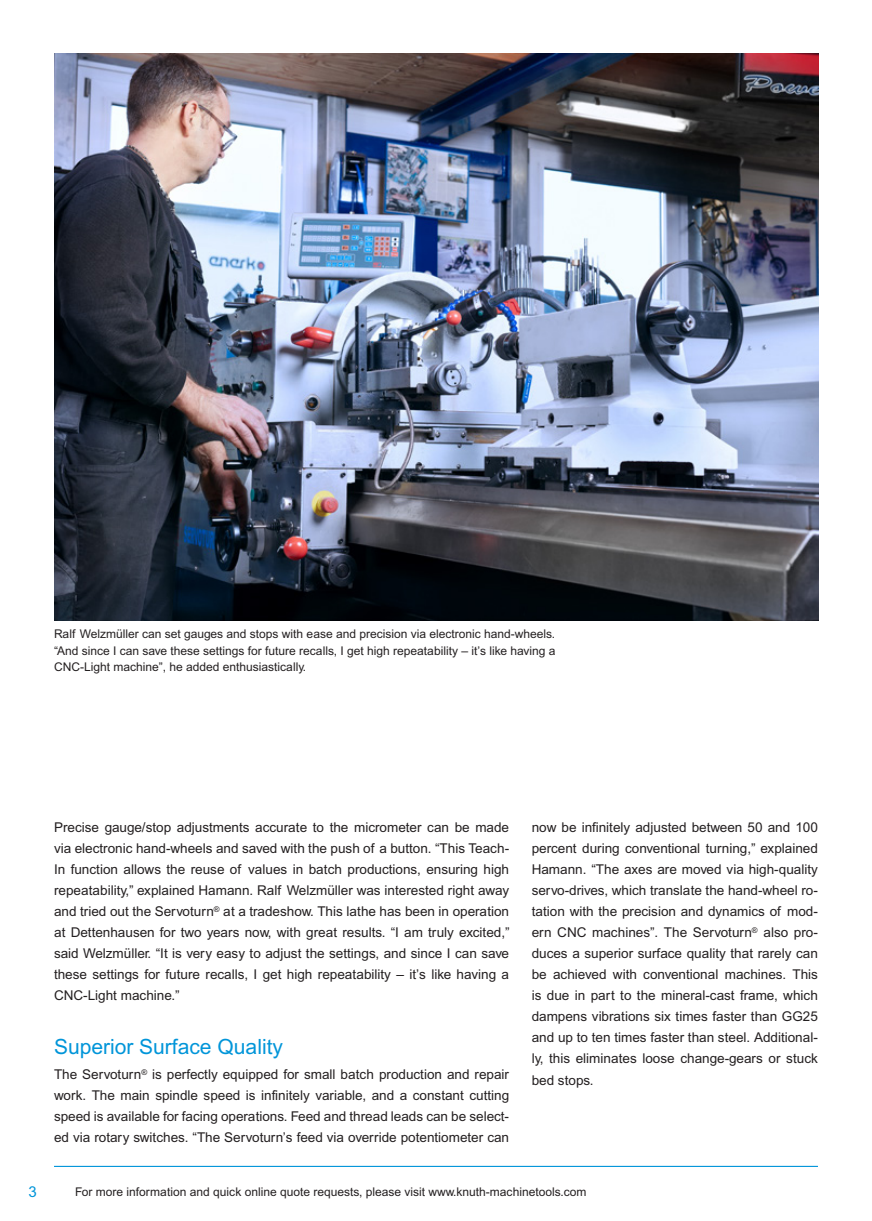
<style>
.page{position:relative;width:872px;height:1221px;background:#fff}
.page>*{position:absolute;margin:0;border:0;box-sizing:border-box;transform-origin:0 0}
.fliesstext-redaktion{font:21px "Arial MT Pro Cyr";color:#0095d9}
.Seitenzahl{font:15px "Arial MT Pro";color:#0095d9}
.fliesstext-redaktion-2{font:13.5px/21px "Arial MT Pro";color:#231f20;text-align:justify}
.Grundtext{font:12px/16.5px "Arial MT Pro";color:#231f20;text-align:justify}
</style>
<div class="page">
<img style="left:54px;top:54px;width:765px;height:567px">
<hr style="left:54px;top:1165px;width:764px;height:1px;background:#0095d9">
<p class="Grundtext" style="left:54px;top:626px;width:503px">Ralf Welzmüller can set gauges and stops with ease and precision via electronic hand-wheels. “And since I can save these settings for future recalls, I get high repeatability – it’s like having a CNC-Light machine”, he added enthusiastically.</p>
<p class="fliesstext-redaktion-2" style="left:54px;top:817px;width:457px">Precise gauge/stop adjustments accurate to the micrometer can be made via electronic hand-wheels and saved with the push of a button. “This Teach-In function allows the reuse of values in batch productions, ensuring high repeatability,” explained Hamann. Ralf Welzmüller was interested right away and tried out the Servoturn<sup>®</sup> at a tradeshow. This lathe has been in operation at Dettenhausen for two years now, with great results. “I am truly excited,” said Welzmüller. “It is very easy to adjust the settings, and since I can save these settings for future recalls, I get high repeatability – it’s like having a CNC-Light machine.”</p>
<p class="fliesstext-redaktion" style="left:54px;top:1034px;width:230px">Superior Surface Quality</p>
<p class="fliesstext-redaktion-2" style="left:54px;top:1064px;width:456px">The Servoturn<sup>®</sup> is perfectly equipped for small batch production and repair work. The main spindle speed is infinitely variable, and a constant cutting speed is available for facing operations. Feed and thread leads can be select&shy;ed via rotary switches. “The Servoturn’s feed via override potentiometer can</p>
<p class="fliesstext-redaktion-2" style="left:531px;top:817px;width:288px">now be infinitely adjusted between 50 and 100 percent during conventional turning,” explained Hamann. “The axes are moved via high-quality servo-drives, which translate the hand-wheel ro&shy;tation with the precision and dynamics of mod&shy;ern CNC machines”. The Servoturn<sup>®</sup> also pro&shy;duces a superior surface quality that rarely can be achieved with conventional machines. This is due in part to the mineral-cast frame, which dampens vibrations six times faster than GG25 and up to ten times faster than steel. Additional&shy;ly, this eliminates loose change-gears or stuck bed stops.</p>
<p class="Seitenzahl" style="left:28px;top:1182px;width:10px">3</p>
<p class="Grundtext" style="left:75px;top:1183px;width:512px">For more information and quick online quote requests, please visit www.knuth-machinetools.com</p>
</div>
